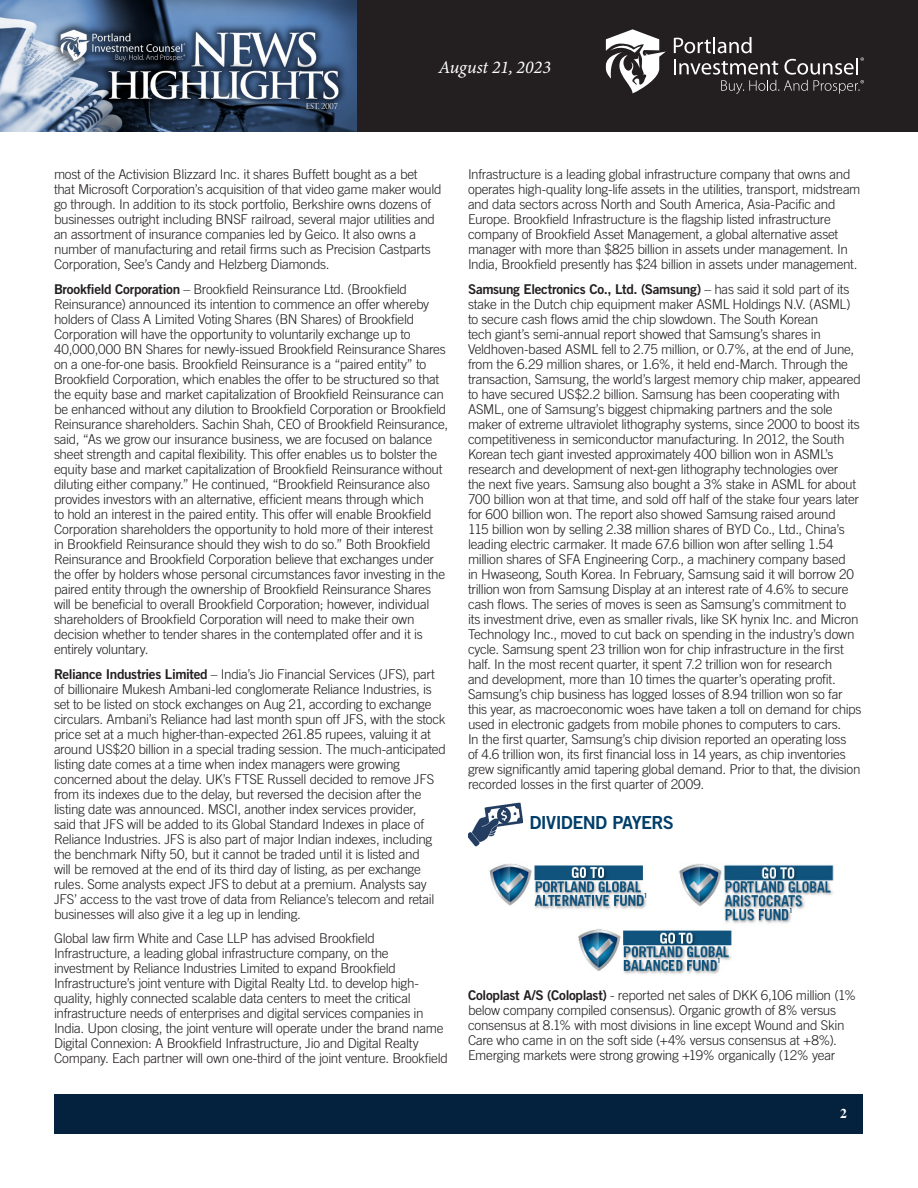
<style>
.page{position:relative;width:918px;height:1188px;background:#fff}
.page>*{position:absolute;margin:0;border:0;box-sizing:border-box;transform-origin:0 0}
.Article_-_Body{font:18px "Trade Gothic Bold Two";letter-spacing:-.035em;color:#003e69}
.t1{font:italic 18px "Minion Variable Concept";color:#fff}
.Article_-_Body-2{font:300 13.5px/15px "Trade Gothic";letter-spacing:-.02em;color:#231f20}
.t2{font:700 13.5px "Times";color:#fff}
.t3{font:7.05px "Trade Gothic Bold Cond Twenty";color:#003e69}
.s1{font-family:"Trade Gothic Bold Two";font-weight:400}
</style>
<div class="page">
<div style="left:356px;top:0;width:562px;height:132px;background:#231f20"></div>
<img style="left:0;top:0;width:356px;height:132px">
<svg style="left:674px;top:37px;width:190px;height:57px"></svg>
<svg style="left:606px;top:29px;width:60px;height:64px"></svg>
<div style="left:55px;top:1094px;width:808px;height:39px;background:#04213e"></div>
<img style="left:468px;top:802px;width:55px;height:45px">
<img style="left:489px;top:864px;width:158px;height:45px">
<img style="left:679px;top:864px;width:155px;height:60px">
<img style="left:578px;top:929px;width:154px;height:45px">
<h1 class="t1" style="left:439px;top:55px;width:113px">August 21, 2023</h1>
<p class="Article_-_Body-2" style="left:54px;top:167px;width:389px">most of the Activision Blizzard Inc. it shares Buffett bought as a bet that Microsoft Corporation’s acquisition of that video game maker would go through. In addition to its stock portfolio, Berkshire owns dozens of businesses outright including BNSF railroad, several major utilities and an assortment of insurance companies led by Geico. It also owns a number of manufacturing and retail firms such as Precision Castparts Corporation, See’s Candy and Helzberg Diamonds.</p>
<p class="Article_-_Body-2" style="left:54px;top:281px;width:396px"><span class="s1">Brookfield Corporation</span> – Brookfield Reinsurance Ltd. (Brookfield Reinsurance) announced its intention to commence an offer whereby holders of Class A Limited Voting Shares (BN Shares) of Brookfield Corporation will have the opportunity to voluntarily exchange up to 40,000,000 BN Shares for newly-issued Brookfield Reinsurance Shares on a one-for-one basis. Brookfield Reinsurance is a “paired entity” to Brookfield Corporation, which enables the offer to be structured so that the equity base and market capitalization of Brookfield Reinsurance can be enhanced without any dilution to Brookfield Corporation or Brookfield Reinsurance shareholders. Sachin Shah, CEO of Brookfield Reinsurance, said, “As we grow our insurance business, we are focused on balance sheet strength and capital flexibility. This offer enables us to bolster the equity base and market capitalization of Brookfield Reinsurance without diluting either company.” He continued, “Brookfield Reinsurance also provides investors with an alternative, efficient means through which<br>to hold an interest in the paired entity. This offer will enable Brookfield Corporation shareholders the opportunity to hold more of their interest<br>in Brookfield Reinsurance should they wish to do so.” Both Brookfield Reinsurance and Brookfield Corporation believe that exchanges under the offer by holders whose personal circumstances favor investing in the paired entity through the ownership of Brookfield Reinsurance Shares will be beneficial to overall Brookfield Corporation; however, individual shareholders of Brookfield Corporation will need to make their own decision whether to tender shares in the contemplated offer and it is entirely voluntary.</p>
<p class="Article_-_Body-2" style="left:54px;top:666px;width:393px"><span class="s1">Reliance Industries Limited</span> – India’s Jio Financial Services (JFS), part of billionaire Mukesh Ambani-led conglomerate Reliance Industries, is set to be listed on stock exchanges on Aug 21, according to exchange circulars. Ambani’s Reliance had last month spun off JFS, with the stock price set at a much higher-than-expected 261.85 rupees, valuing it at around US$20 billion in a special trading session. The much-anticipated listing date comes at a time when index managers were growing concerned about the delay. UK’s FTSE Russell decided to remove JFS from its indexes due to the delay, but reversed the decision after the listing date was announced. MSCI, another index services provider,<br>said that JFS will be added to its Global Standard Indexes in place of Reliance Industries. JFS is also part of major Indian indexes, including the benchmark Nifty 50, but it cannot be traded until it is listed and<br>will be removed at the end of its third day of listing, as per exchange rules. Some analysts expect JFS to debut at a premium. Analysts say JFS’ access to the vast trove of data from Reliance’s telecom and retail businesses will also give it a leg up in lending.</p>
<p class="Article_-_Body-2" style="left:54px;top:931px;width:395px">Global law firm White and Case LLP has advised Brookfield Infrastructure, a leading global infrastructure company, on the investment by Reliance Industries Limited to expand Brookfield Infrastructure’s joint venture with Digital Realty Ltd. to develop high&shy;quality, highly connected scalable data centers to meet the critical infrastructure needs of enterprises and digital services companies in India. Upon closing, the joint venture will operate under the brand name Digital Connexion: A Brookfield Infrastructure, Jio and Digital Realty Company. Each partner will own one-third of the joint venture. Brookfield</p>
<p class="Article_-_Body-2" style="left:468px;top:167px;width:394px">Infrastructure is a leading global infrastructure company that owns and operates high-quality long-life assets in the utilities, transport, midstream and data sectors across North and South America, Asia-Pacific and Europe. Brookfield Infrastructure is the flagship listed infrastructure company of Brookfield Asset Management, a global alternative asset manager with more than $825 billion in assets under management. In India, Brookfield presently has $24 billion in assets under management.</p>
<p class="Article_-_Body-2" style="left:468px;top:281px;width:395px"><span class="s1">Samsung Electronics Co., Ltd. (Samsung)</span> – has said it sold part of its stake in the Dutch chip equipment maker ASML Holdings N.V. (ASML) to secure cash flows amid the chip slowdown. The South Korean<br>tech giant’s semi-annual report showed that Samsung’s shares in Veldhoven-based ASML fell to 2.75 million, or 0.7%, at the end of June, from the 6.29 million shares, or 1.6%, it held end-March. Through the transaction, Samsung, the world’s largest memory chip maker, appeared to have secured US$2.2 billion. Samsung has been cooperating with ASML, one of Samsung’s biggest chipmaking partners and the sole maker of extreme ultraviolet lithography systems, since 2000 to boost its competitiveness in semiconductor manufacturing. In 2012, the South Korean tech giant invested approximately 400 billion won in ASML’s research and development of next-gen lithography technologies over<br>the next five years. Samsung also bought a 3% stake in ASML for about 700 billion won at that time, and sold off half of the stake four years later for 600 billion won. The report also showed Samsung raised around<br>115 billion won by selling 2.38 million shares of BYD Co., Ltd., China’s leading electric carmaker. It made 67.6 billion won after selling 1.54 million shares of SFA Engineering Corp., a machinery company based<br>in Hwaseong, South Korea. In February, Samsung said it will borrow 20 trillion won from Samsung Display at an interest rate of 4.6% to secure cash flows. The series of moves is seen as Samsung’s commitment to its investment drive, even as smaller rivals, like SK hynix Inc. and Micron Technology Inc., moved to cut back on spending in the industry’s down cycle. Samsung spent 23 trillion won for chip infrastructure in the first half. In the most recent quarter, it spent 7.2 trillion won for research<br>and development, more than 10 times the quarter’s operating profit.<br>Samsung’s chip business has logged losses of 8.94 trillion won so far this year, as macroeconomic woes have taken a toll on demand for chips used in electronic gadgets from mobile phones to computers to cars.<br>In the first quarter, Samsung’s chip division reported an operating loss<br>of 4.6 trillion won, its first financial loss in 14 years, as chip inventories grew significantly amid tapering global demand. Prior to that, the division recorded losses in the first quarter of 2009.</p>
<p class="Article_-_Body" style="left:529px;top:811px;width:146px">DIVIDEND PAYERS</p>
<p class="t3" style="left:644px;top:892px;width:5px">1</p>
<p class="t3" style="left:790px;top:906px;width:5px">1</p>
<p class="t3" style="left:717px;top:956px;width:5px">1</p>
<p class="Article_-_Body-2" style="left:468px;top:987px;width:390px"><span class="s1">Coloplast A/S (Coloplast)</span> - reported net sales of DKK 6,106 million (1% below company compiled consensus). Organic growth of 8% versus consensus at 8.1% with most divisions in line except Wound and Skin Care who came in on the soft side (+4% versus consensus at +8%).<br>Emerging markets were strong growing +19% organically (12% year</p>
<p class="t2" style="left:840px;top:1100px;width:8px">2</p>
</div>
